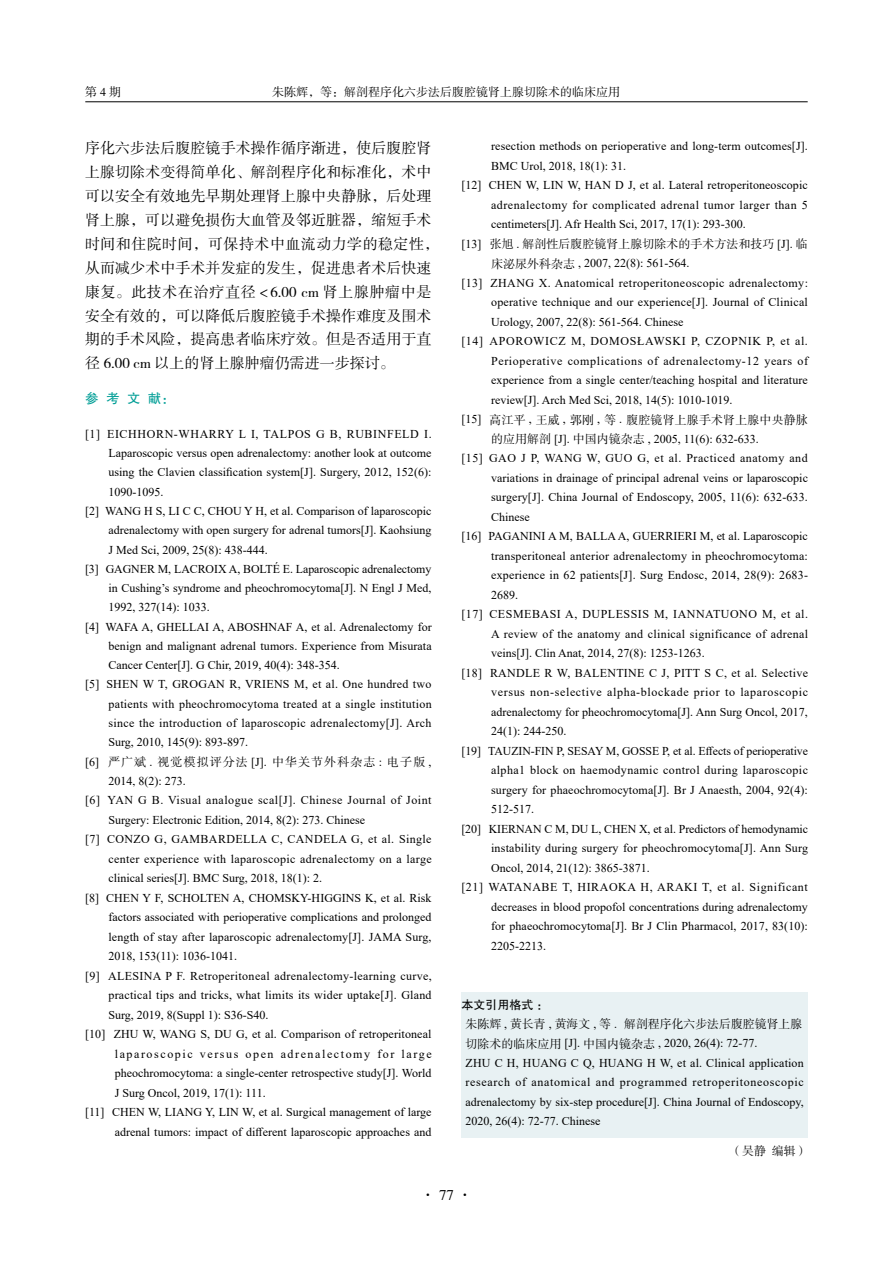
<style>
.page{position:relative;width:893px;height:1263px;background:#fff}
.page>*{position:absolute;margin:0;border:0;box-sizing:border-box;transform-origin:0 0}
.t1{font:15px/23.9px "FZSSK GBK1 0";letter-spacing:.005em;color:#000}
.t2{font:13.5px "FZHTK GBK1 0";color:#009e96}
.t3{font:12px/19.5px "Times New Roman";letter-spacing:.01em;color:#000}
.t4{font:12px "Times New Roman";letter-spacing:.03em;color:#000}
.t5{font:12px "Times New Roman";letter-spacing:.04em;color:#000}
.t6{font:12px "Times New Roman";letter-spacing:.05em;color:#000}
.t7{font:12px "FZSSK GBK1 0";color:#000}
.t8{font:12px "Times New Roman";letter-spacing:.055em;color:#000}
.t9{font:12px "Times New Roman";letter-spacing:-.01em;color:#000}
.t10{font:12px "Times New Roman";letter-spacing:.035em;color:#000}
.t11{font:12px "Times New Roman";letter-spacing:.045em;color:#000}
.t12{font:12px "Times New Roman";letter-spacing:.13em;color:#000}
.t13{font:12px "FZSSK GBK1 0";letter-spacing:.09em;color:#000}
.t14{font:12px "FZHTK GBK1 0";color:#000}
.s1{font-family:"Times New Roman"}
.s2{font-family:"FZSSK GBK1 0"}
</style>
<div class="page">
<hr style="left:85px;top:102px;width:723px;height:1px;background:#000">
<div style="left:461px;top:992px;width:347px;height:146px;background:#e8f1f3"></div>
<p class="t7" style="left:85px;top:85px;width:37px">第4期</p>
<p class="t7" style="left:272px;top:85px;width:349px">朱陈辉，等：解剖程序化六步法后腹腔镜肾上腺切除术的临床应用</p>
<p class="t1" style="left:85px;top:137px;width:356px">序化六步法后腹腔镜手术操作循序渐进，使后腹腔肾上腺切除术变得简单化、解剖程序化和标准化，术中可以安全有效地先早期处理肾上腺中央静脉，后处理肾上腺，可以避免损伤大血管及邻近脏器，缩短手术时间和住院时间，可保持术中血流动力学的稳定性，从而减少术中手术并发症的发生，促进患者术后快速康复。此技术在治疗直径 &lt; 6.00 cm 肾上腺肿瘤中是安全有效的，可以降低后腹腔镜手术操作难度及围术期的手术风险，提高患者临床疗效。但是否适用于直径 6.00 cm 以上的肾上腺肿瘤仍需进一步探讨。</p>
<p class="t2" style="left:85px;top:391px;width:91px">参 考 文 献：</p>
<p class="t6" style="left:85px;top:425px;width:348px">[1] EICHHORN-WHARRY L I, TALPOS G B, RUBINFELD I.</p>
<p class="t3" style="left:108px;top:443px;width:325px">Laparoscopic versus open adrenalectomy: another look at outcome</p>
<p class="t3" style="left:108px;top:462px;width:325px">using the Clavien classification system[J]. Surgery, 2012, 152(6):</p>
<p class="t3" style="left:108px;top:482px;width:56px">1090-1095.</p>
<p class="t3" style="left:85px;top:501px;width:348px">[2] WANG H S, LI C C, CHOU Y H, et al. Comparison of laparoscopic</p>
<p class="t3" style="left:108px;top:520px;width:325px">adrenalectomy with open surgery for adrenal tumors[J]. Kaohsiung</p>
<p class="t3" style="left:108px;top:539px;width:161px">J Med Sci, 2009, 25(8): 438-444.</p>
<p class="t3" style="left:85px;top:559px;width:348px">[3] GAGNER M, LACROIX A, BOLTÉ E. Laparoscopic adrenalectomy</p>
<p class="t3" style="left:108px;top:578px;width:325px">in Cushing’s syndrome and pheochromocytoma[J]. N Engl J Med,</p>
<p class="t3" style="left:108px;top:597px;width:103px">1992, 327(14): 1033.</p>
<p class="t3" style="left:85px;top:616px;width:348px">[4] WAFA A, GHELLAI A, ABOSHNAF A, et al. Adrenalectomy for</p>
<p class="t3" style="left:108px;top:636px;width:325px">benign and malignant adrenal tumors. Experience from Misurata</p>
<p class="t3" style="left:108px;top:655px;width:233px">Cancer Center[J]. G Chir, 2019, 40(4): 348-354.</p>
<p class="t3" style="left:85px;top:674px;width:348px">[5] SHEN W T, GROGAN R, VRIENS M, et al. One hundred two</p>
<p class="t3" style="left:108px;top:694px;width:325px">patients with pheochromocytoma treated at a single institution</p>
<p class="t4" style="left:108px;top:714px;width:325px">since the introduction of laparoscopic adrenalectomy[J]. Arch</p>
<p class="t3" style="left:108px;top:732px;width:141px">Surg, 2010, 145(9): 893-897.</p>
<p class="t13" style="left:85px;top:755px;width:348px"><span class="s1">[6]</span> 严广斌 <span class="s1">.</span> 视觉模拟评分法 <span class="s1">[J].</span> 中华关节外科杂志 <span class="s1">:</span> 电子版 <span class="s1">,</span></p>
<p class="t3" style="left:108px;top:771px;width:79px">2014<span class="s2">,</span> 8(2): 273.</p>
<p class="t5" style="left:85px;top:792px;width:348px">[6] YAN G B. Visual analogue scal[J]. Chinese Journal of Joint</p>
<p class="t3" style="left:108px;top:809px;width:258px">Surgery: Electronic Edition, 2014, 8(2): 273. Chinese</p>
<p class="t4" style="left:85px;top:831px;width:348px">[7] CONZO G, GAMBARDELLA C, CANDELA G, et al. Single</p>
<p class="t4" style="left:108px;top:850px;width:325px">center experience with laparoscopic adrenalectomy on a large</p>
<p class="t3" style="left:108px;top:868px;width:215px">clinical series[J]. BMC Surg, 2018, 18(1): 2.</p>
<p class="t3" style="left:85px;top:887px;width:348px">[8] CHEN Y F, SCHOLTEN A, CHOMSKY-HIGGINS K, et al. Risk</p>
<p class="t3" style="left:108px;top:907px;width:325px">factors associated with perioperative complications and prolonged</p>
<p class="t3" style="left:108px;top:926px;width:325px">length of stay after laparoscopic adrenalectomy[J]. JAMA Surg,</p>
<p class="t3" style="left:108px;top:946px;width:130px">2018, 153(11): 1036-1041.</p>
<p class="t4" style="left:85px;top:967px;width:348px">[9] ALESINA P F. Retroperitoneal adrenalectomy-learning curve,</p>
<p class="t3" style="left:108px;top:985px;width:325px">practical tips and tricks, what limits its wider uptake[J]. Gland</p>
<p class="t3" style="left:108px;top:1004px;width:162px">Surg, 2019, 8(Suppl 1): S36-S40.</p>
<p class="t3" style="left:85px;top:1024px;width:348px">[10] ZHU W, WANG S, DU G, et al. Comparison of retroperitoneal</p>
<p class="t12" style="left:115px;top:1045px;width:318px">laparoscopic versus open adrenalectomy for large</p>
<p class="t3" style="left:115px;top:1063px;width:318px">pheochromocytoma: a single-center retrospective study[J]. World</p>
<p class="t3" style="left:115px;top:1082px;width:152px">J Surg Oncol, 2019, 17(1): 111.</p>
<p class="t3" style="left:85px;top:1102px;width:348px">[11] CHEN W, LIANG Y, LIN W, et al. Surgical management of large</p>
<p class="t3" style="left:115px;top:1121px;width:318px">adrenal tumors: impact of different laparoscopic approaches and</p>
<p class="t3" style="left:491px;top:136px;width:318px">resection methods on perioperative and long-term outcomes[J].</p>
<p class="t3" style="left:491px;top:156px;width:136px">BMC Urol, 2018, 18(1): 31.</p>
<p class="t3" style="left:461px;top:175px;width:348px">[12] CHEN W, LIN W, HAN D J, et al. Lateral retroperitoneoscopic</p>
<p class="t5" style="left:491px;top:196px;width:318px">adrenalectomy for complicated adrenal tumor larger than 5</p>
<p class="t3" style="left:491px;top:214px;width:256px">centimeters[J]. Afr Health Sci, 2017, 17(1): 293-300.</p>
<p class="t7" style="left:461px;top:238px;width:348px"><span class="s1">[13]</span> 张旭 <span class="s1">.</span> 解剖性后腹腔镜肾上腺切除术的手术方法和技巧 <span class="s1">[J].</span> 临</p>
<p class="t3" style="left:491px;top:253px;width:200px"><span class="s2">床泌尿外科杂志</span> , 2007, 22(8): 561-564.</p>
<p class="t4" style="left:461px;top:274px;width:348px">[13] ZHANG X. Anatomical retroperitoneoscopic adrenalectomy:</p>
<p class="t3" style="left:491px;top:292px;width:318px">operative technique and our experience[J]. Journal of Clinical</p>
<p class="t3" style="left:491px;top:312px;width:194px">Urology, 2007, 22(8): 561-564. Chinese</p>
<p class="t6" style="left:461px;top:333px;width:348px">[14] APOROWICZ M, DOMOSŁAWSKI P, CZOPNIK P, et al.</p>
<p class="t6" style="left:491px;top:352px;width:318px">Perioperative complications of adrenalectomy-12 years of</p>
<p class="t3" style="left:491px;top:370px;width:318px">experience from a single center/teaching hospital and literature</p>
<p class="t3" style="left:491px;top:390px;width:243px">review[J]. Arch Med Sci, 2018, 14(5): 1010-1019.</p>
<p class="t7" style="left:461px;top:413px;width:348px"><span class="s1">[15]</span> 高江平 <span class="s1">,</span> 王威 <span class="s1">,</span> 郭刚 <span class="s1">,</span> 等 <span class="s1">.</span> 腹腔镜肾上腺手术肾上腺中央静脉</p>
<p class="t3" style="left:491px;top:429px;width:269px"><span class="s2">的应用解剖</span> [J]. <span class="s2">中国内镜杂志</span> , 2005, 11(6): 632-633.</p>
<p class="t5" style="left:461px;top:450px;width:348px">[15] GAO J P, WANG W, GUO G, et al. Practiced anatomy and</p>
<p class="t3" style="left:491px;top:468px;width:318px">variations in drainage of principal adrenal veins or laparoscopic</p>
<p class="t3" style="left:491px;top:487px;width:318px">surgery[J]. China Journal of Endoscopy, 2005, 11(6): 632-633.</p>
<p class="t3" style="left:491px;top:507px;width:40px">Chinese</p>
<p class="t3" style="left:461px;top:526px;width:348px">[16] PAGANINI A M, BALLA A, GUERRIERI M, et al. Laparoscopic</p>
<p class="t3" style="left:491px;top:546px;width:318px">transperitoneal anterior adrenalectomy in pheochromocytoma:</p>
<p class="t3" style="left:491px;top:565px;width:318px">experience in 62 patients[J]. Surg Endosc, 2014, 28(9): 2683-</p>
<p class="t3" style="left:491px;top:585px;width:28px">2689.</p>
<p class="t5" style="left:461px;top:606px;width:348px">[17] CESMEBASI A, DUPLESSIS M, IANNATUONO M, et al.</p>
<p class="t3" style="left:491px;top:624px;width:318px">A review of the anatomy and clinical significance of adrenal</p>
<p class="t3" style="left:491px;top:643px;width:215px">veins[J]. Clin Anat, 2014, 27(8): 1253-1263.</p>
<p class="t3" style="left:461px;top:663px;width:348px">[18] RANDLE R W, BALENTINE C J, PITT S C, et al. Selective</p>
<p class="t8" style="left:491px;top:684px;width:318px">versus non-selective alpha-blockade prior to laparoscopic</p>
<p class="t3" style="left:491px;top:702px;width:318px">adrenalectomy for pheochromocytoma[J]. Ann Surg Oncol, 2017,</p>
<p class="t3" style="left:491px;top:721px;width:77px">24(1): 244-250.</p>
<p class="t3" style="left:461px;top:741px;width:348px">[19] TAUZIN-FIN P, SESAY M, GOSSE P, et al. Effects of perioperative</p>
<p class="t10" style="left:491px;top:762px;width:318px">alpha1 block on haemodynamic control during laparoscopic</p>
<p class="t3" style="left:491px;top:780px;width:318px">surgery for phaeochromocytoma[J]. Br J Anaesth, 2004, 92(4):</p>
<p class="t3" style="left:491px;top:799px;width:44px">512-517.</p>
<p class="t9" style="left:461px;top:820px;width:348px">[20] KIERNAN C M, DU L, CHEN X, et al. Predictors of hemodynamic</p>
<p class="t3" style="left:491px;top:838px;width:318px">instability during surgery for pheochromocytoma[J]. Ann Surg</p>
<p class="t3" style="left:491px;top:858px;width:160px">Oncol, 2014, 21(12): 3865-3871.</p>
<p class="t11" style="left:461px;top:879px;width:348px">[21] WATANABE T, HIRAOKA H, ARAKI T, et al. Significant</p>
<p class="t3" style="left:491px;top:897px;width:318px">decreases in blood propofol concentrations during adrenalectomy</p>
<p class="t3" style="left:491px;top:916px;width:318px">for phaeochromocytoma[J]. Br J Clin Pharmacol, 2017, 83(10):</p>
<p class="t3" style="left:491px;top:936px;width:56px">2205-2213.</p>
<p class="t14" style="left:461px;top:998px;width:88px">本文引用格式：</p>
<p class="t7" style="left:466px;top:1018px;width:338px">朱陈辉 <span class="s1">,</span> 黄长青 <span class="s1">,</span> 黄海文 <span class="s1">,</span> 等 <span class="s1">.</span> 解剖程序化六步法后腹腔镜肾上腺</p>
<p class="t3" style="left:466px;top:1033px;width:340px"><span class="s2">切除术的临床应用</span> [J]. <span class="s2">中国内镜杂志</span> , 2020, 26(4): 72-77.<br>ZHU C H, HUANG C Q, HUANG H W, et al. Clinical application research of anatomical and programmed retroperitoneoscopic adrenalectomy by six-step procedure[J]. China Journal of Endoscopy, 2020, 26(4): 72-77. Chinese</p>
<p class="t7" style="left:730px;top:1144px;width:79px">（吴静 编辑）</p>
<p class="t1" style="left:420px;top:1183px;width:54px">·77·</p>
</div>
